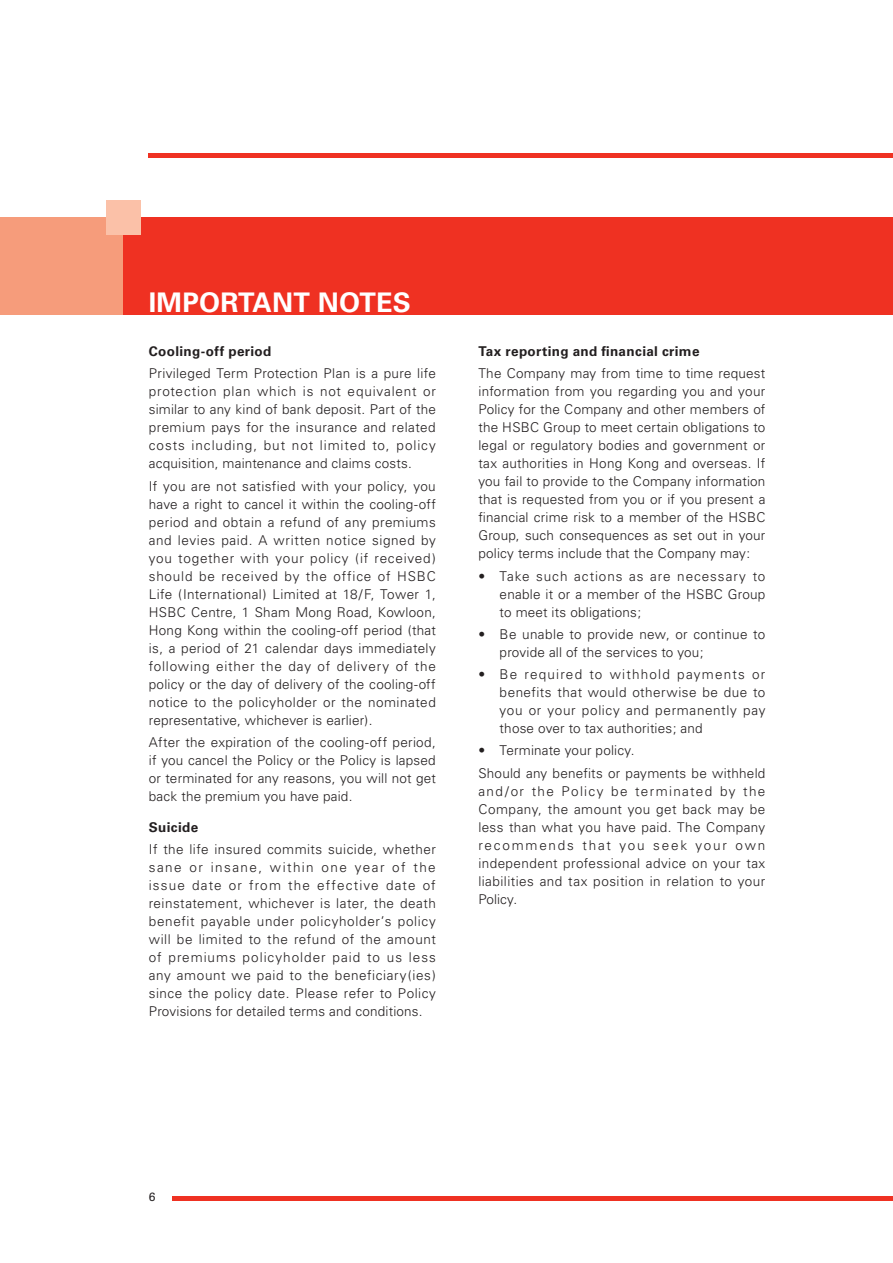
<style>
.page{position:relative;width:893px;height:1263px;background:#fff}
.page>*{position:absolute;margin:0;border:0;box-sizing:border-box;transform-origin:0 0}
.t1{font:700 27px "Univers";letter-spacing:.01em;color:#fff}
.t2{font:300 13.5px/18px "Univers";letter-spacing:.015em;color:#231f20;text-align:justify}
.t3{font:700 13.5px "Univers";letter-spacing:.025em;color:#231f20}
.t4{font:12px "Univers";color:#231f20}
</style>
<div class="page">
<div style="left:109px;top:217px;width:784px;height:98px;background:#ef3122"></div>
<div style="left:0;top:217px;width:123px;height:98px;background:#f69c7b"></div>
<div style="left:106px;top:201px;width:34px;height:34px;background:#fbc1a8"></div>
<hr style="left:149px;top:153px;width:744px;height:4px;background:#ef3122">
<hr style="left:172px;top:1197px;width:721px;height:4px;background:#ef3122">
<h1 class="t1" style="left:149px;top:287px;width:264px">IMPORTANT NOTES</h1>
<p class="t3" style="left:149px;top:343px;width:124px">Cooling-off period</p>
<p class="t2" style="left:149px;top:365px;width:289px">Privileged Term Protection Plan is a pure life protection plan which is not equivalent or similar to any kind of bank deposit. Part of the premium pays for the insurance and related costs including, but not limited to, policy acquisition, maintenance and claims costs.</p>
<p class="t2" style="left:149px;top:477px;width:289px">If you are not satisfied with your policy, you have a right to cancel it within the cooling-off period and obtain a refund of any premiums and levies paid. A written notice signed by you together with your policy (if received) should be received by the office of HSBC Life (International) Limited at 18/F, Tower 1, HSBC Centre, 1 Sham Mong Road, Kowloon, Hong Kong within the cooling-off period (that is, a period of 21 calendar days immediately following either the day of delivery of the policy or the day of delivery of the cooling-off notice to the policyholder or the nominated representative, whichever is earlier).</p>
<p class="t2" style="left:149px;top:733px;width:288px">After the expiration of the cooling-off period, if you cancel the Policy or the Policy is lapsed or terminated for any reasons, you will not get back the premium you have paid.</p>
<p class="t3" style="left:149px;top:819px;width:51px">Suicide</p>
<p class="t2" style="left:149px;top:840px;width:289px">If the life insured commits suicide, whether sane or insane, within one year of the issue date or from the effective date of reinstatement, whichever is later, the death benefit payable under policyholder’s policy will be limited to the refund of the amount of premiums policyholder paid to us less any amount we paid to the beneficiary(ies) since the policy date. Please refer to Policy Provisions for detailed terms and conditions.</p>
<p class="t3" style="left:478px;top:343px;width:223px">Tax reporting and financial crime</p>
<p class="t2" style="left:478px;top:365px;width:289px">The Company may from time to time request information from you regarding you and your Policy for the Company and other members of the HSBC Group to meet certain obligations to legal or regulatory bodies and government or tax authorities in Hong Kong and overseas. If you fail to provide to the Company information that is requested from you or if you present a financial crime risk to a member of the HSBC Group, such consequences as set out in your policy terms include that the Company may:</p>
<p class="t2" style="left:500px;top:567px;width:267px;text-indent:-21px">• Take such actions as are necessary to enable it or a member of the HSBC Group to meet its obligations;</p>
<p class="t2" style="left:500px;top:625px;width:267px;text-indent:-21px">• Be unable to provide new, or continue to provide all of the services to you;</p>
<p class="t2" style="left:500px;top:665px;width:267px;text-indent:-21px">• Be required to withhold payments or benefits that would otherwise be due to you or your policy and permanently pay those over to tax authorities; and</p>
<p class="t2" style="left:478px;top:739px;width:289px;line-height:22.2px">• Terminate your policy.<br>Should any benefits or payments be withheld</p>
<p class="t2" style="left:478px;top:782px;width:288px">and/or the Policy be terminated by the Company, the amount you get back may be less than what you have paid. The Company recommends that you seek your own independent professional advice on your tax liabilities and tax position in relation to your Policy.</p>
<p class="t4" style="left:149px;top:1190px;width:8px">6</p>
</div>
